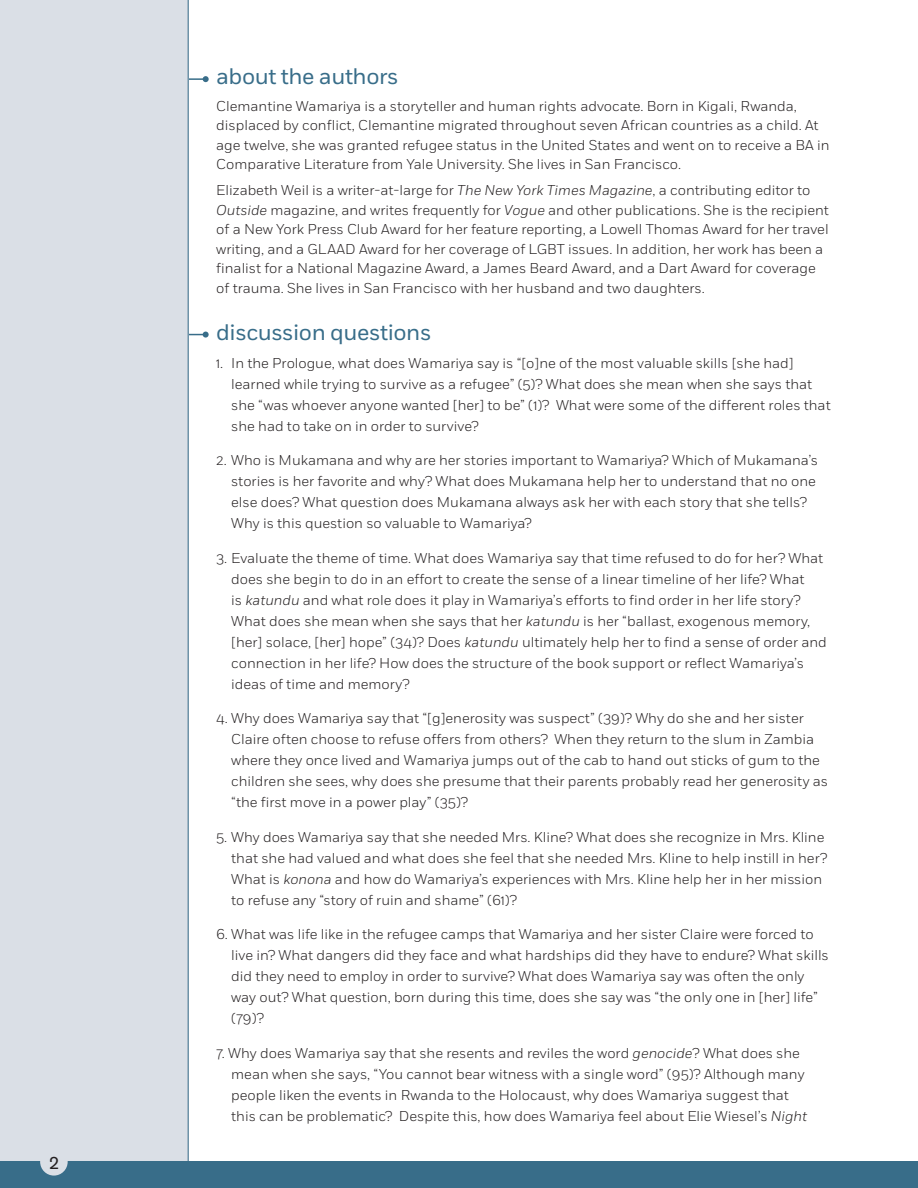
<style>
.page{position:relative;width:918px;height:1188px;background:#fff}
.page>*{position:absolute;margin:0;border:0;box-sizing:border-box;transform-origin:0 0}
.t1{font:22.5px "Fort";letter-spacing:-.02em;color:#386d89}
.t2{font:18px "Akzidenz Grotesk BE";color:#231f20}
.t3{font:300 14.25px/21px "Fort";color:#231f20}
.s1{font-style:italic}
</style>
<div class="page">
<hr style="left:148px;top:78px;width:58px;height:2px;background:#386d89">
<svg style="left:203px;top:76px;width:6px;height:6px"></svg>
<hr style="left:148px;top:334px;width:58px;height:1px;background:#386d89">
<svg style="left:203px;top:332px;width:6px;height:6px"></svg>
<div style="left:0;top:0;width:188px;height:1167px;background:#dadfe6"></div>
<hr style="left:188px;top:0;width:1px;height:1188px;background:#386d89">
<div style="left:0;top:1162px;width:918px;height:26px;background:#386d89"></div>
<div style="left:40px;top:1148px;width:28px;height:28px;background:#dadfe6;border-radius:50%"></div>
<p class="t2" style="left:49px;top:1152px;width:12px">2</p>
<h1 class="t1" style="left:216px;top:63px;width:184px">about the authors</h1>
<p class="t3" style="left:216px;top:96px;width:615px;line-height:19.5px">Clemantine Wamariya is a storyteller and human rights advocate. Born in Kigali, Rwanda, displaced by conflict, Clemantine migrated throughout seven African countries as a child. At age twelve, she was granted refugee status in the United States and went on to receive a BA in Comparative Literature from Yale University. She lives in San Francisco.</p>
<p class="t3" style="left:216px;top:181px;width:614px;line-height:19.5px">Elizabeth Weil is a writer-at-large for <span class="s1">The New York Times Magazine</span>, a contributing editor to <span class="s1">Outside</span> magazine, and writes frequently for <span class="s1">Vogue</span> and other publications. She is the recipient of a New York Press Club Award for her feature reporting, a Lowell Thomas Award for her travel writing, and a GLAAD Award for her coverage of LGBT issues. In addition, her work has been a finalist for a National Magazine Award, a James Beard Award, and a Dart Award for coverage of trauma. She lives in San Francisco with her husband and two daughters.</p>
<h1 class="t1" style="left:216px;top:319px;width:217px">discussion questions</h1>
<p class="t3" style="left:231px;top:352px;width:601px;text-indent:-15px">1. In the Prologue, what does Wamariya say is “[o]ne of the most valuable skills [she had] learned while trying to survive as a refugee” (5)? What does she mean when she says that she “was whoever anyone wanted [her] to be” (1)? What were some of the different roles that she had to take on in order to survive?</p>
<p class="t3" style="left:231px;top:450px;width:588px;text-indent:-15px">2. Who is Mukamana and why are her stories important to Wamariya? Which of Mukamana’s stories is her favorite and why? What does Mukamana help her to understand that no one else does? What question does Mukamana always ask her with each story that she tells?<br>Why is this question so valuable to Wamariya?</p>
<p class="t3" style="left:231px;top:548px;width:597px;text-indent:-15px">3. Evaluate the theme of time. What does Wamariya say that time refused to do for her? What does she begin to do in an effort to create the sense of a linear timeline of her life? What<br>is <span class="s1">katundu</span> and what role does it play in Wamariya’s efforts to find order in her life story?<br>What does she mean when she says that her <span class="s1">katundu</span> is her “ballast, exogenous memory, [her] solace, [her] hope” (34)? Does <span class="s1">katundu</span> ultimately help her to find a sense of order and connection in her life? How does the structure of the book support or reflect Wamariya’s ideas of time and memory?</p>
<p class="t3" style="left:231px;top:708px;width:598px;text-indent:-15px">4. Why does Wamariya say that “[g]enerosity was suspect” (39)? Why do she and her sister Claire often choose to refuse offers from others? When they return to the slum in Zambia where they once lived and Wamariya jumps out of the cab to hand out sticks of gum to the children she sees, why does she presume that their parents probably read her generosity as “the first move in a power play” (35)?</p>
<p class="t3" style="left:231px;top:827px;width:597px;text-indent:-15px">5. Why does Wamariya say that she needed Mrs. Kline? What does she recognize in Mrs. Kline that she had valued and what does she feel that she needed Mrs. Kline to help instill in her?<br>What is <span class="s1">konona</span> and how do Wamariya’s experiences with Mrs. Kline help her in her mission to refuse any “story of ruin and shame” (61)?</p>
<p class="t3" style="left:231px;top:924px;width:599px;text-indent:-15px">6. What was life like in the refugee camps that Wamariya and her sister Claire were forced to live in? What dangers did they face and what hardships did they have to endure? What skills did they need to employ in order to survive? What does Wamariya say was often the only way out? What question, born during this time, does she say was “the only one in [her] life” (79)?</p>
<p class="t3" style="left:231px;top:1043px;width:578px;text-indent:-15px">7. Why does Wamariya say that she resents and reviles the word <span class="s1">genocide</span>? What does she mean when she says, “You cannot bear witness with a single word” (95)? Although many people liken the events in Rwanda to the Holocaust, why does Wamariya suggest that this can be problematic? Despite this, how does Wamariya feel about Elie Wiesel’s <span class="s1">Night</span></p>
</div>
